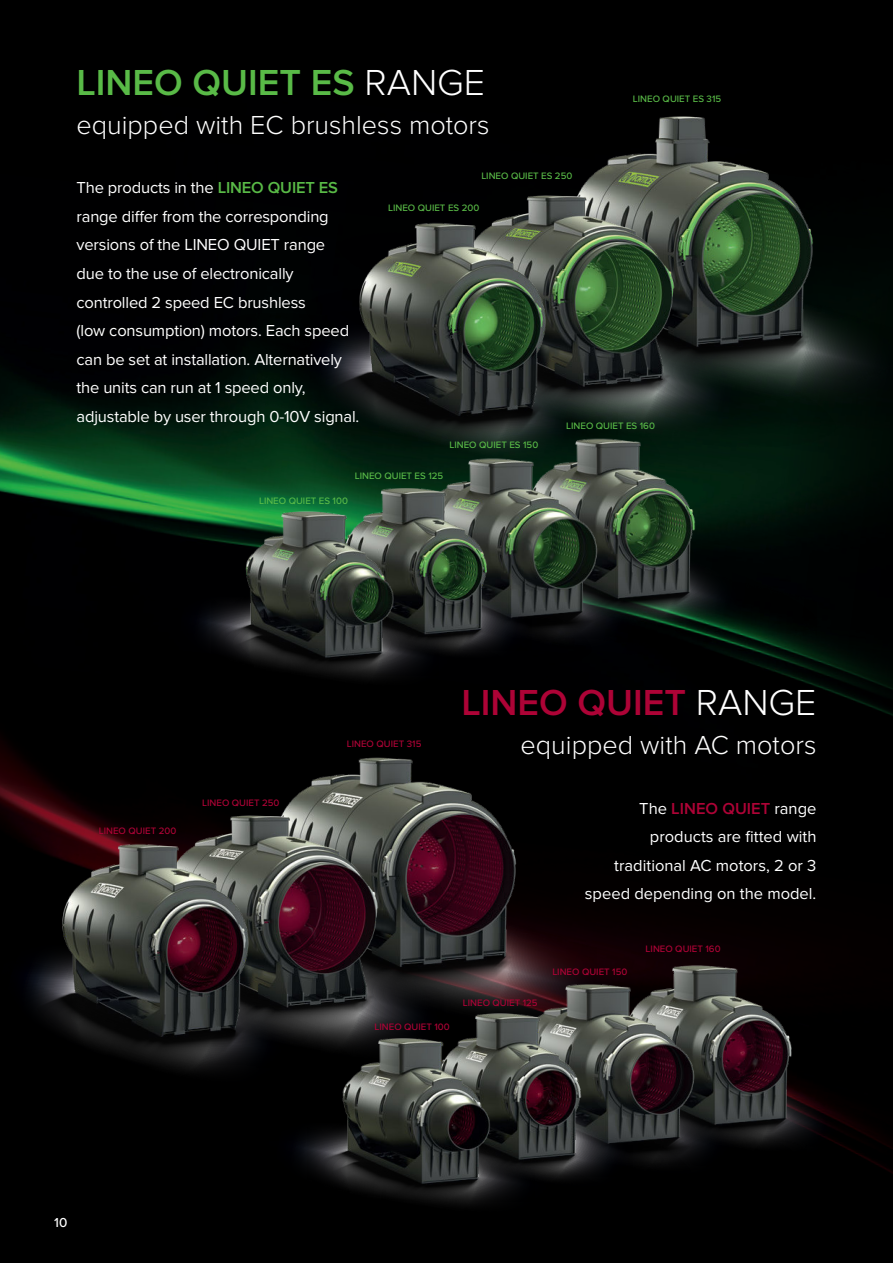
<style>
.page{position:relative;width:893px;height:1263px;background:#fff}
.page>*{position:absolute;margin:0;border:0;box-sizing:border-box;transform-origin:0 0}
.t1{font:600 37.5px "Proxima Nova";color:#59ba47}
.t2{font:600 37.5px "Proxima Nova";color:#ad0336}
.t3{font:300 27px "Proxima Nova";color:#fff}
.t4{font:16.5px/28.5px "Proxima Nova";letter-spacing:-.01em;color:#fff}
.t5{font:600 16.5px "Proxima Nova";color:#ad0336}
.t6{font:500 13.5px "Proxima Nova";color:#fff}
.t7{font:500 9.6px "Proxima Nova";color:#59ba47}
.t8{font:500 9.6px "Proxima Nova";color:#ad0336}
.s1{font-weight:300;color:#fff}
.s2{font-weight:600;color:#59ba47}
.s3{font-weight:400;color:#fff}
</style>
<div class="page">
<div style="left:0;top:915px;width:880px;height:348px;background:#000"></div>
<img style="left:880px;top:915px;width:13px;height:348px">
<img style="left:0;top:0;width:893px;height:915px">
<img style="left:450px;top:100px;width:443px;height:310px">
<svg style="left:740px;top:275px;width:117px;height:191px;background:#1a261e"></svg>
<img style="left:424px;top:183px;width:316px;height:204px">
<svg style="left:207px;top:299px;width:473px;height:193px;background:#0d2415"></svg>
<img style="left:253px;top:192px;width:364px;height:254px">
<svg style="left:817px;top:507px;width:18px;height:143px;background:#000403"></svg>
<img style="left:401px;top:387px;width:416px;height:291px">
<svg style="left:710px;top:526px;width:18px;height:143px;background:#010d08"></svg>
<img style="left:294px;top:406px;width:416px;height:291px">
<svg style="left:532px;top:546px;width:73px;height:131px;background:#141b16"></svg>
<img style="left:304px;top:464px;width:228px;height:118px">
<svg style="left:87px;top:582px;width:456px;height:121px;background:#070808"></svg>
<img style="left:211px;top:488px;width:227px;height:187px">
<svg style="left:597px;top:834px;width:174px;height:124px;background:#040000"></svg>
<img style="left:153px;top:720px;width:444px;height:238px">
<svg style="left:443px;top:895px;width:117px;height:65px;background:#241217"></svg>
<img style="left:127px;top:804px;width:316px;height:211px">
<svg style="left:0;top:919px;width:383px;height:194px;background:#0c080a"></svg>
<img style="left:0;top:812px;width:320px;height:255px">
<img style="left:497px;top:958px;width:396px;height:246px">
<svg style="left:806px;top:1052px;width:19px;height:143px;background:#040102"></svg>
<img style="left:390px;top:960px;width:416px;height:263px">
<svg style="left:632px;top:1072px;width:74px;height:131px;background:#140f12"></svg>
<img style="left:405px;top:990px;width:227px;height:119px">
<svg style="left:183px;top:1109px;width:457px;height:120px;background:#080808"></svg>
<img style="left:308px;top:1015px;width:227px;height:186px">
<p class="t1" style="left:77px;top:61px;width:410px">LINEO QUIET ES <span class="s1">RANGE</span></p>
<p class="t3" style="left:77px;top:109px;width:415px">equipped with EC brushless motors</p>
<p class="t7" style="left:481px;top:170px;width:92px">LINEO QUIET ES 250</p>
<p class="t7" style="left:633px;top:94px;width:90px">LINEO QUIET ES 315</p>
<p class="t4" style="left:77px;top:174px;width:263px">The products in the <span class="s2">LINEO QUIET ES </span>range differ from the corresponding versions of the LINEO QUIET range due to the use of electronically</p>
<p class="t4" style="left:77px;top:288px;width:231px">controlled 2 speed EC brushless</p>
<p class="t4" style="left:77px;top:317px;width:274px">(low consumption) motors. Each speed can be set at installation. Alternatively</p>
<p class="t4" style="left:77px;top:374px;width:284px">the units can run at 1 speed only, adjustable by user through 0-10V signal.</p>
<p class="t7" style="left:388px;top:203px;width:93px">LINEO QUIET ES 200</p>
<p class="t7" style="left:449px;top:439px;width:90px">LINEO QUIET ES 150</p>
<p class="t7" style="left:355px;top:471px;width:90px">LINEO QUIET ES 125</p>
<p class="t7" style="left:259px;top:495px;width:90px">LINEO QUIET ES 100</p>
<p class="t7" style="left:566px;top:420px;width:90px">LINEO QUIET ES 160</p>
<p class="t8" style="left:99px;top:825px;width:79px">LINEO QUIET 200</p>
<p class="t8" style="left:202px;top:797px;width:79px">LINEO QUIET 250</p>
<p class="t8" style="left:347px;top:738px;width:76px">LINEO QUIET 315</p>
<p class="t2" style="left:461px;top:681px;width:356px">LINEO QUIET <span class="s1">RANGE</span></p>
<p class="t3" style="left:521px;top:730px;width:297px">equipped with AC motors</p>
<p class="t5" style="left:639px;top:798px;width:179px"><span class="s3">The</span> LINEO QUIET <span class="s3">range</span></p>
<p class="t4" style="left:650px;top:823px;width:168px">products are fitted with</p>
<p class="t4" style="left:585px;top:851px;width:233px;text-align:right">traditional AC motors, 2 or 3 speed depending on the model.</p>
<p class="t8" style="left:375px;top:1021px;width:77px">LINEO QUIET 100</p>
<p class="t8" style="left:463px;top:997px;width:76px">LINEO QUIET 125</p>
<p class="t8" style="left:552px;top:966px;width:77px">LINEO QUIET 150</p>
<p class="t8" style="left:646px;top:943px;width:77px">LINEO QUIET 160</p>
<p class="t6" style="left:54px;top:1214px;width:15px">10</p>
<p class="t6" style="left:54px;top:1220px;width:15px">10</p>
</div>
